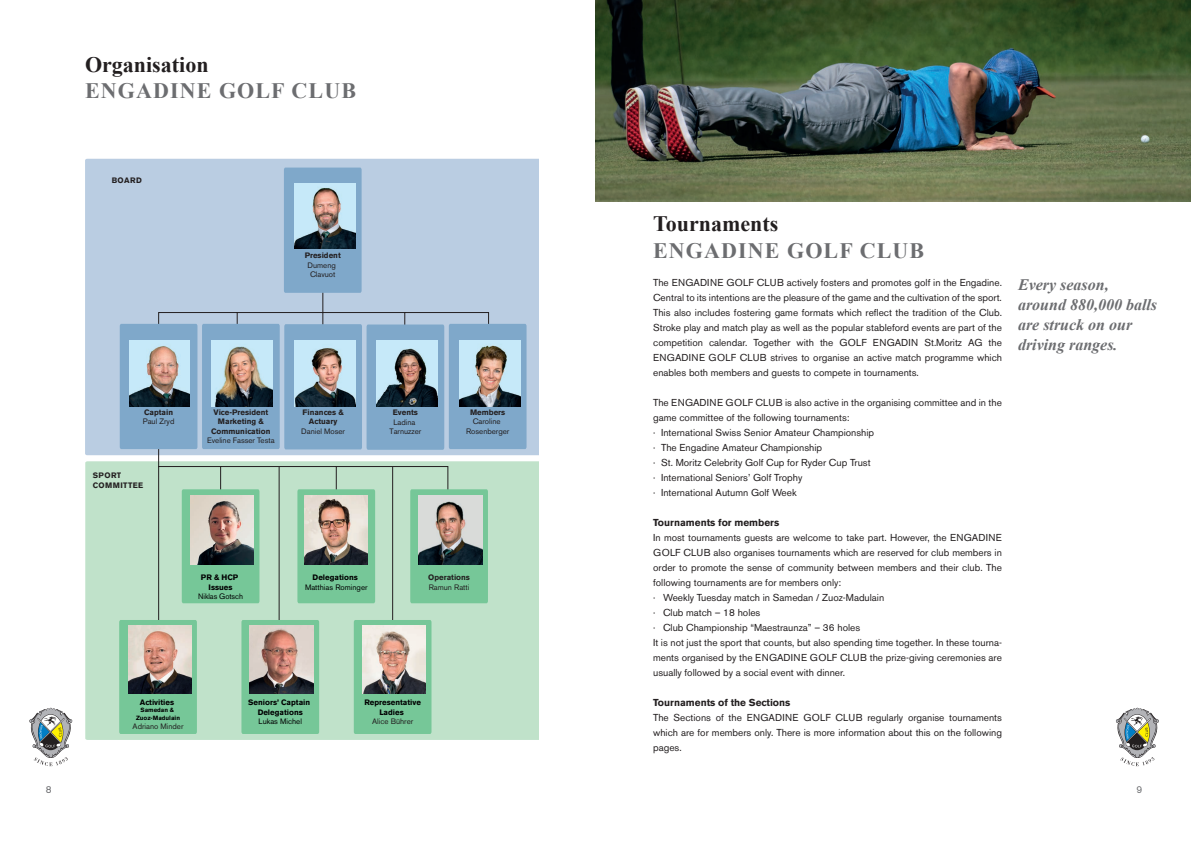
<style>
.page{position:relative;width:1191px;height:842px;background:#fff}
.page>*{position:absolute;margin:0;border:0;box-sizing:border-box;transform-origin:0 0}
.t1{font:700 22px "Times New Roman";letter-spacing:.05em;color:#6c6d70}
.t2{font:700 22px "Times New Roman";color:#231f20}
.t3{font:italic 700 16px/20px "Times New Roman";color:#6c6d70}
.t4{font:10px/15px "Akzidenz Grotesk BE";color:#231f20;text-align:justify}
.t5{font:700 10px "Akzidenz Grotesk BE";color:#231f20}
.t6{font:10px "Akzidenz Grotesk BE";color:#6c6d70}
.t7{font:7.8px/9.4px "Akzidenz Grotesk BE";color:#231f20;text-align:center}
.t8{font:700 7.8px/9.4px "Akzidenz Grotesk BE";color:#231f20;text-align:center}
.t9{font:700 7.8px/9.4px "Akzidenz Grotesk BE";color:#000001;text-align:center}
.t10{font:7.8px "Akzidenz Grotesk BE";color:#000001}
.t11{font:700 7.8px/9.4px "Akzidenz Grotesk BE";letter-spacing:.05em;color:#231f20}
.t12{font:700 6.1px/7.1px "Akzidenz Grotesk BE";color:#000001;text-align:center}
</style>
<div class="page">
<svg style="left:1116px;top:708px;width:43px;height:58px"></svg>
<svg style="left:29px;top:708px;width:43px;height:58px"></svg>
<img style="left:595px;top:0;width:596px;height:201px">
<div style="left:85px;top:461px;width:454px;height:279px;background:#c0e2ca"></div>
<div style="left:85px;top:159px;width:454px;height:296px;background:#bacde2"></div>
<svg style="left:158px;top:175px;width:331px;height:475px;background:#bbd3d5"></svg>
<svg style="left:120px;top:324px;width:406px;height:126px;background:#84aacb"></svg>
<svg style="left:410px;top:489px;width:78px;height:114px;background:#78c498"></svg>
<svg style="left:297px;top:489px;width:78px;height:114px;background:#77c598"></svg>
<div style="left:182px;top:489px;width:77px;height:114px;background:#76c798"></div>
<div style="left:241px;top:620px;width:78px;height:114px;background:#76c798"></div>
<div style="left:119px;top:620px;width:78px;height:114px;background:#76c798"></div>
<div style="left:354px;top:620px;width:77px;height:114px;background:#76c798"></div>
<div style="left:284px;top:168px;width:77px;height:125px;background:#7fa8ca"></div>
<img style="left:129px;top:341px;width:61px;height:65px">
<img style="left:212px;top:341px;width:60px;height:65px">
<img style="left:294px;top:341px;width:61px;height:65px">
<img style="left:377px;top:341px;width:61px;height:65px">
<img style="left:459px;top:341px;width:61px;height:65px">
<img style="left:294px;top:183px;width:61px;height:66px">
<img style="left:190px;top:496px;width:63px;height:68px">
<img style="left:304px;top:496px;width:64px;height:68px">
<img style="left:419px;top:496px;width:63px;height:68px">
<img style="left:128px;top:625px;width:64px;height:69px">
<img style="left:250px;top:625px;width:63px;height:69px">
<img style="left:362px;top:625px;width:63px;height:69px">
<h1 class="t2" style="left:85px;top:49px;width:125px">Organisation</h1>
<h1 class="t1" style="left:85px;top:75px;width:272px">ENGADINE GOLF CLUB</h1>
<p class="t8" style="left:112px;top:176px;width:32px">BOARD</p>
<p class="t8" style="left:305px;top:251px;width:38px">President</p>
<p class="t7" style="left:307px;top:260px;width:30px">Dumeng<br>Clavuot</p>
<p class="t8" style="left:144px;top:407px;width:31px">Captain</p>
<p class="t7" style="left:143px;top:417px;width:33px">Paul Zryd</p>
<p class="t11" style="left:93px;top:471px;width:52px">SPORT<br>COMMITTEE</p>
<p class="t8" style="left:211px;top:407px;width:61px">Vice-President<br>Marketing &amp;<br>Communication</p>
<p class="t7" style="left:207px;top:435px;width:69px">Eveline Fasser Testa</p>
<p class="t8" style="left:302px;top:408px;width:43px">Finances &amp;<br>Actuary</p>
<p class="t7" style="left:301px;top:426px;width:45px">Daniel Moser</p>
<p class="t8" style="left:393px;top:408px;width:27px">Events</p>
<p class="t7" style="left:389px;top:417px;width:33px">Ladina<br>Tarnuzzer</p>
<p class="t8" style="left:470px;top:407px;width:37px">Members</p>
<p class="t7" style="left:466px;top:417px;width:45px">Caroline<br>Rosenberger</p>
<p class="t9" style="left:201px;top:573px;width:39px">PR &amp; HCP<br>Issues</p>
<p class="t10" style="left:198px;top:591px;width:46px">Niklas Gotsch</p>
<p class="t9" style="left:313px;top:573px;width:47px">Delegations</p>
<p class="t10" style="left:305px;top:582px;width:64px">Matthias Rominger</p>
<p class="t8" style="left:428px;top:573px;width:43px">Operations</p>
<p class="t7" style="left:429px;top:582px;width:42px">Ramun Ratti</p>
<p class="t9" style="left:140px;top:698px;width:36px">Activities</p>
<p class="t12" style="left:136px;top:707px;width:46px">Samedan &amp;<br>Zuoz-Madulain</p>
<p class="t7" style="left:133px;top:721px;width:52px">Adriano Minder</p>
<p class="t9" style="left:248px;top:698px;width:64px">Seniors’ Captain<br>Delegations</p>
<p class="t10" style="left:259px;top:717px;width:45px">Lukas Michel</p>
<p class="t9" style="left:364px;top:698px;width:58px">Representative<br>Ladies</p>
<p class="t7" style="left:372px;top:717px;width:43px">Alice Bührer</p>
<h1 class="t2" style="left:653px;top:209px;width:127px">Tournaments</h1>
<h1 class="t1" style="left:653px;top:235px;width:272px">ENGADINE GOLF CLUB</h1>
<p class="t4" style="left:653px;top:275px;width:350px">The ENGADINE GOLF CLUB actively fosters and promotes golf in the Engadine.<br>Central to its intentions are the pleasure of the game and the cultivation of the sport.<br>This also includes fostering game formats which reflect the tradition of the Club.<br>Stroke play and match play as well as the popular stableford events are part of the competition calendar. Together with the GOLF ENGADIN St.Moritz AG the ENGADINE GOLF CLUB strives to organise an active match programme which enables both members and guests to compete in tournaments.</p>
<p class="t4" style="left:653px;top:395px;width:350px;text-align:left">The ENGADINE GOLF CLUB is also active in the organising committee and in the game committee of the following tournaments:<br>· International Swiss Senior Amateur Championship<br>· The Engadine Amateur Championship<br>· St. Moritz Celebrity Golf Cup for Ryder Cup Trust<br>· International Seniors’ Golf Trophy<br>· International Autumn Golf Week</p>
<p class="t5" style="left:653px;top:517px;width:128px">Tournaments for members</p>
<p class="t4" style="left:653px;top:530px;width:350px;text-align:left">In most tournaments guests are welcome to take part. However, the ENGADINE GOLF CLUB also organises tournaments which are reserved for club members in order to promote the sense of community between members and their club. The following tournaments are for members only:<br>· Weekly Tuesday match in Samedan / Zuoz-Madulain<br>· Club match – 18 holes<br>· Club Championship “Maestraunza” – 36 holes<br>It is not just the sport that counts, but also spending time together. In these tourna&shy;ments organised by the ENGADINE GOLF CLUB the prize-giving ceremonies are usually followed by a social event with dinner.</p>
<p class="t5" style="left:653px;top:697px;width:139px">Tournaments of the Sections</p>
<p class="t4" style="left:653px;top:710px;width:350px">The Sections of the ENGADINE GOLF CLUB regularly organise tournaments which are for members only. There is more information about this on the following pages.</p>
<h2 class="t3" style="left:1018px;top:274px;width:141px">Every season, around 880,000 balls are struck on our driving ranges.</h2>
<p class="t6" style="left:46px;top:783px;width:7px">8</p>
<p class="t6" style="left:1136px;top:783px;width:7px">9</p>
</div>
